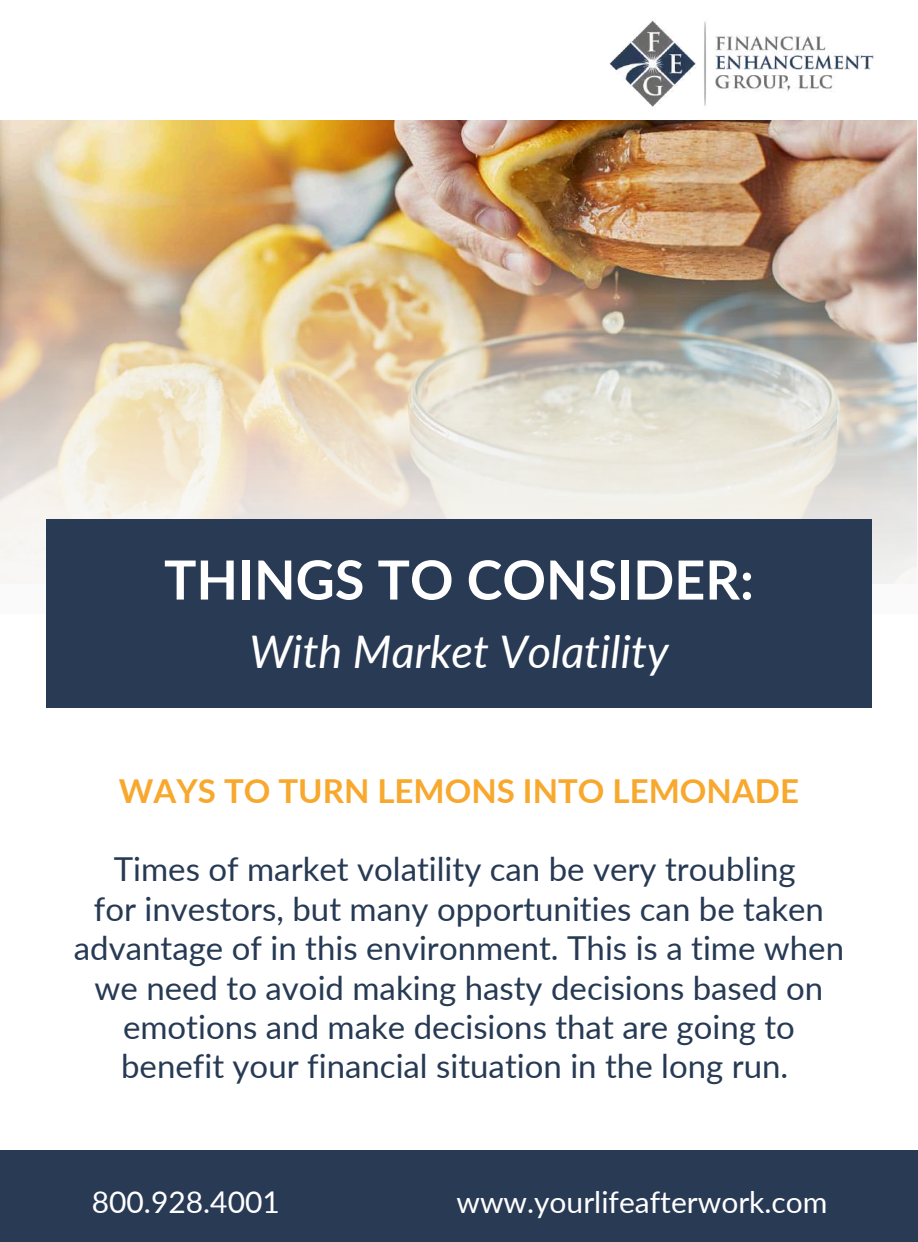
<style>
.page{position:relative;width:918px;height:1242px;background:#fff}
.page>*{position:absolute;margin:0;border:0;box-sizing:border-box;transform-origin:0 0}
.t1{font:700 54px "Lato";color:#fff}
.t2{font:italic 45px "Lato";color:#fff}
.t3{font:33px/39.3px "Lato";color:#273a54;text-align:center}
.t4{font:700 33px "Lato";color:#f7a82d}
.t5{font:30px "Lato";color:#fff}
</style>
<div class="page">
<img style="left:0;top:121px;width:917px;height:47px">
<img style="left:609px;top:20px;width:265px;height:87px">
<img style="left:0;top:168px;width:917px;height:416px">
<div style="left:46px;top:519px;width:826px;height:188px;background:#293a55"></div>
<div style="left:0;top:1150px;width:918px;height:92px;background:#293a55"></div>
<h1 class="t1" style="left:164px;top:546px;width:591px">THINGS TO CONSIDER:</h1>
<h2 class="t2" style="left:249px;top:624px;width:421px">With Market Volatility</h2>
<p class="t4" style="left:119px;top:770px;width:682px">WAYS TO TURN LEMONS INTO LEMONADE</p>
<p class="t3" style="left:74px;top:849px;width:772px">Times of market volatility can be very troubling<br>for investors, but many opportunities can be taken advantage of in this environment. This is a time when we need to avoid making hasty decisions based on emotions and make decisions that are going to benefit your financial situation in the long run.</p>
<p class="t5" style="left:92px;top:1184px;width:190px">800.928.4001</p>
<p class="t5" style="left:456px;top:1184px;width:373px">www.yourlifeafterwork.com</p>
</div>
